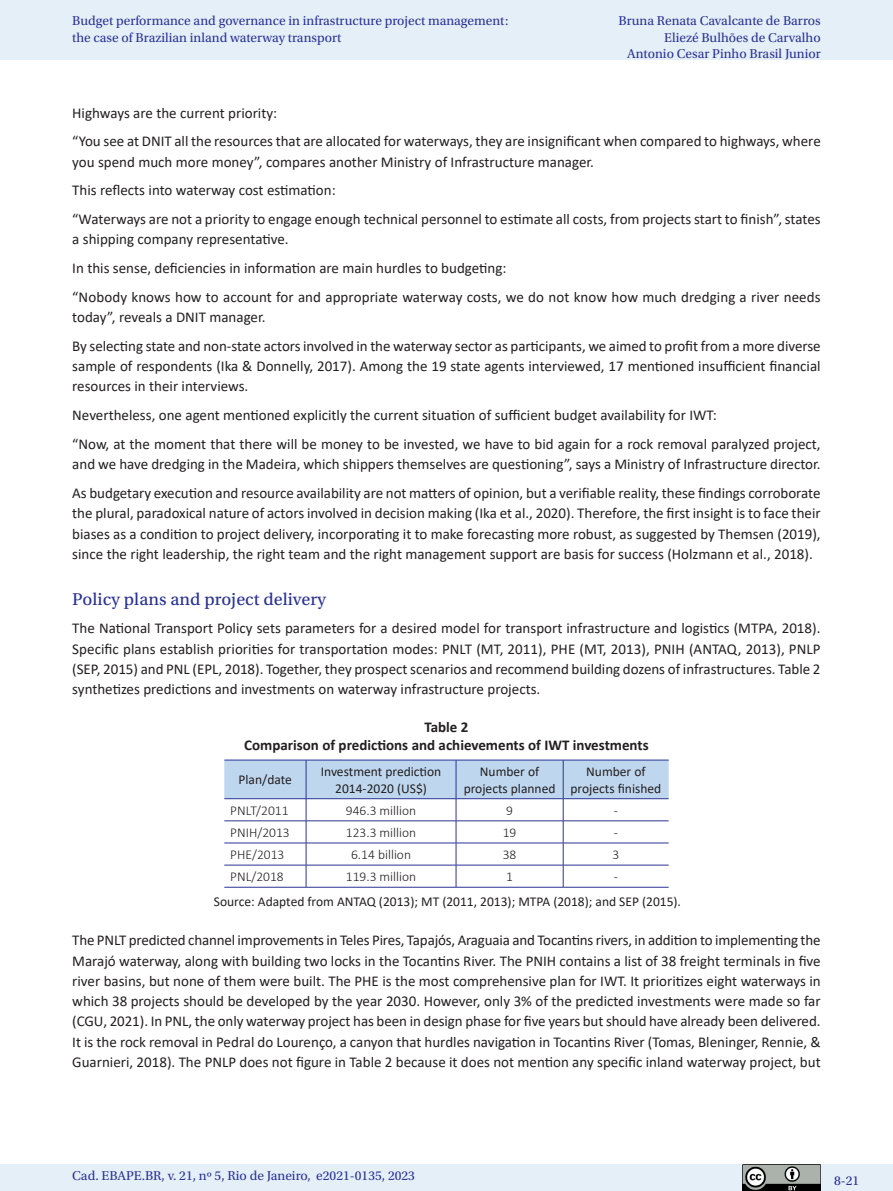
<style>
.page{position:relative;width:893px;height:1191px;background:#fff}
.page>*{position:absolute;margin:0;border:0;box-sizing:border-box;transform-origin:0 0}
._07_2_sub2{font:18px "Utopia Std Capt";color:#2b3393}
._06_0_texto{font:15px/20.2px "Calibri";color:#231f20}
._08_2_tabela_titulo{font:700 15px/18px "Calibri";color:#231f20;text-align:center}
.t1{font:13.5px/16.5px "Utopia Std";color:#2b3393}
._08_2_tabela_texto_1{font:300 13.5px "Calibri";color:#231f20}
._08_2_tabela_garganta{font:13.5px/16.5px "Calibri";color:#231f20;text-align:center}
._08_2_tabela_fonte{font:13.5px "Calibri";color:#231f20}
</style>
<div class="page">
<div style="left:0;top:0;width:893px;height:60px;background:#e4eff8"></div>
<div style="left:0;top:1164px;width:893px;height:27px;background:#e4eff8"></div>
<img style="left:743px;top:1164px;width:78px;height:27px">
<svg style="left:224px;top:760px;width:445px;height:127px"></svg>
<hr style="left:224px;top:887px;width:82px;height:1px;background:#2b3393">
<hr style="left:306px;top:887px;width:150px;height:1px;background:#2b3393">
<hr style="left:456px;top:887px;width:107px;height:1px;background:#2b3393">
<hr style="left:563px;top:887px;width:106px;height:1px;background:#2b3393">
<p class="t1" style="left:72px;top:13px;width:438px">Budget performance and governance in infrastructure project management: the case of Brazilian inland waterway transport</p>
<p class="t1" style="left:618px;top:13px;width:204px;text-align:right">Bruna Renata Cavalcante de Barros<br>Eliezé Bulhões de Carvalho<br>Antonio Cesar Pinho Brasil Junior</p>
<p class="_06_0_texto" style="left:72px;top:102px;width:206px">Highways are the current priority:</p>
<p class="_06_0_texto" style="left:72px;top:131px;width:750px">“You see at DNIT all the resources that are allocated for waterways, they are insignificant when compared to highways, where you spend much more money”, compares another Ministry of Infrastructure manager.</p>
<p class="_06_0_texto" style="left:72px;top:180px;width:265px">This reflects into waterway cost estimation:</p>
<p class="_06_0_texto" style="left:72px;top:209px;width:750px">“Waterways are not a priority to engage enough technical personnel to estimate all costs, from projects start to finish”, states a shipping company representative.</p>
<p class="_06_0_texto" style="left:72px;top:258px;width:436px">In this sense, deficiencies in information are main hurdles to budgeting:</p>
<p class="_06_0_texto" style="left:72px;top:286px;width:750px">“Nobody knows how to account for and appropriate waterway costs, we do not know how much dredging a river needs today”, reveals a DNIT manager.</p>
<p class="_06_0_texto" style="left:72px;top:335px;width:750px;text-align:justify">By selecting state and non-state actors involved in the waterway sector as participants, we aimed to profit from a more diverse sample of respondents (Ika &amp; Donnelly, 2017). Among the 19 state agents interviewed, 17 mentioned insufficient financial resources in their interviews.</p>
<p class="_06_0_texto" style="left:72px;top:405px;width:646px">Nevertheless, one agent mentioned explicitly the current situation of sufficient budget availability for IWT:</p>
<p class="_06_0_texto" style="left:72px;top:433px;width:750px">“Now, at the moment that there will be money to be invested, we have to bid again for a rock removal paralyzed project, and we have dredging in the Madeira, which shippers themselves are questioning”, says a Ministry of Infrastructure director.</p>
<p class="_06_0_texto" style="left:72px;top:482px;width:750px;text-align:justify">As budgetary execution and resource availability are not matters of opinion, but a verifiable reality, these findings corroborate the plural, paradoxical nature of actors involved in decision making (Ika et al., 2020). Therefore, the first insight is to face their biases as a condition to project delivery, incorporating it to make forecasting more robust, as suggested by Themsen (2019), since the right leadership, the right team and the right management support are basis for success (Holzmann et al., 2018).</p>
<p class="_07_2_sub2" style="left:72px;top:589px;width:255px">Policy plans and project delivery</p>
<p class="_06_0_texto" style="left:72px;top:618px;width:750px;text-align:justify">The National Transport Policy sets parameters for a desired model for transport infrastructure and logistics (MTPA, 2018).<br>Specific plans establish priorities for transportation modes: PNLT (MT, 2011), PHE (MT, 2013), PNIH (ANTAQ, 2013), PNLP (SEP, 2015) and PNL (EPL, 2018). Together, they prospect scenarios and recommend building dozens of infrastructures. Table 2 synthetizes predictions and investments on waterway infrastructure projects.</p>
<p class="_08_2_tabela_titulo" style="left:244px;top:717px;width:406px">Table 2<br>Comparison of predictions and achievements of IWT investments</p>
<p class="_08_2_tabela_garganta" style="left:238px;top:771px;width:55px">Plan/date</p>
<p class="_08_2_tabela_garganta" style="left:321px;top:763px;width:122px">Investment prediction<br>2014-2020 (US$)</p>
<p class="_08_2_tabela_garganta" style="left:464px;top:763px;width:93px">Number of projects planned</p>
<p class="_08_2_tabela_garganta" style="left:571px;top:763px;width:92px">Number of projects finished</p>
<p class="_08_2_tabela_texto_1" style="left:230px;top:802px;width:60px">PNLT/2011</p>
<p class="_08_2_tabela_texto_1" style="left:346px;top:802px;width:72px">946.3 million</p>
<p class="_08_2_tabela_texto_1" style="left:506px;top:802px;width:8px">9</p>
<p class="_08_2_tabela_texto_1" style="left:614px;top:802px;width:6px">-</p>
<p class="_08_2_tabela_texto_1" style="left:230px;top:824px;width:61px">PNIH/2013</p>
<p class="_08_2_tabela_texto_1" style="left:346px;top:824px;width:72px">123.3 million</p>
<p class="_08_2_tabela_texto_1" style="left:503px;top:824px;width:15px">19</p>
<p class="_08_2_tabela_texto_1" style="left:614px;top:824px;width:6px">-</p>
<p class="_08_2_tabela_texto_1" style="left:230px;top:846px;width:56px">PHE/2013</p>
<p class="_08_2_tabela_texto_1" style="left:351px;top:846px;width:61px">6.14 billion</p>
<p class="_08_2_tabela_texto_1" style="left:503px;top:846px;width:15px">38</p>
<p class="_08_2_tabela_texto_1" style="left:612px;top:846px;width:8px">3</p>
<p class="_08_2_tabela_texto_1" style="left:230px;top:868px;width:55px">PNL/2018</p>
<p class="_08_2_tabela_texto_1" style="left:346px;top:868px;width:72px">119.3 million</p>
<p class="_08_2_tabela_texto_1" style="left:506px;top:868px;width:8px">1</p>
<p class="_08_2_tabela_texto_1" style="left:614px;top:868px;width:6px">-</p>
<p class="_08_2_tabela_fonte" style="left:214px;top:892px;width:469px">Source: Adapted from ANTAQ (2013); MT (2011, 2013); MTPA (2018); and SEP (2015).</p>
<p class="_06_0_texto" style="left:72px;top:930px;width:750px;text-align:justify">The PNLT predicted channel improvements in Teles Pires, Tapajós, Araguaia and Tocantins rivers, in addition to implementing the Marajó waterway, along with building two locks in the Tocantins River. The PNIH contains a list of 38 freight terminals in five river basins, but none of them were built. The PHE is the most comprehensive plan for IWT. It prioritizes eight waterways in which 38 projects should be developed by the year 2030. However, only 3% of the predicted investments were made so far (CGU, 2021). In PNL, the only waterway project has been in design phase for five years but should have already been delivered.<br>It is the rock removal in Pedral do Lourenço, a canyon that hurdles navigation in Tocantins River (Tomas, Bleninger, Rennie, &amp; Guarnieri, 2018). The PNLP does not figure in Table 2 because it does not mention any specific inland waterway project, but</p>
<p class="t1" style="left:72px;top:1167px;width:344px">Cad. EBAPE.BR, v. 21, nº 5, Rio de Janeiro, e2021-0135, 2023</p>
<p class="t1" style="left:834px;top:1172px;width:27px">8-21</p>
</div>
